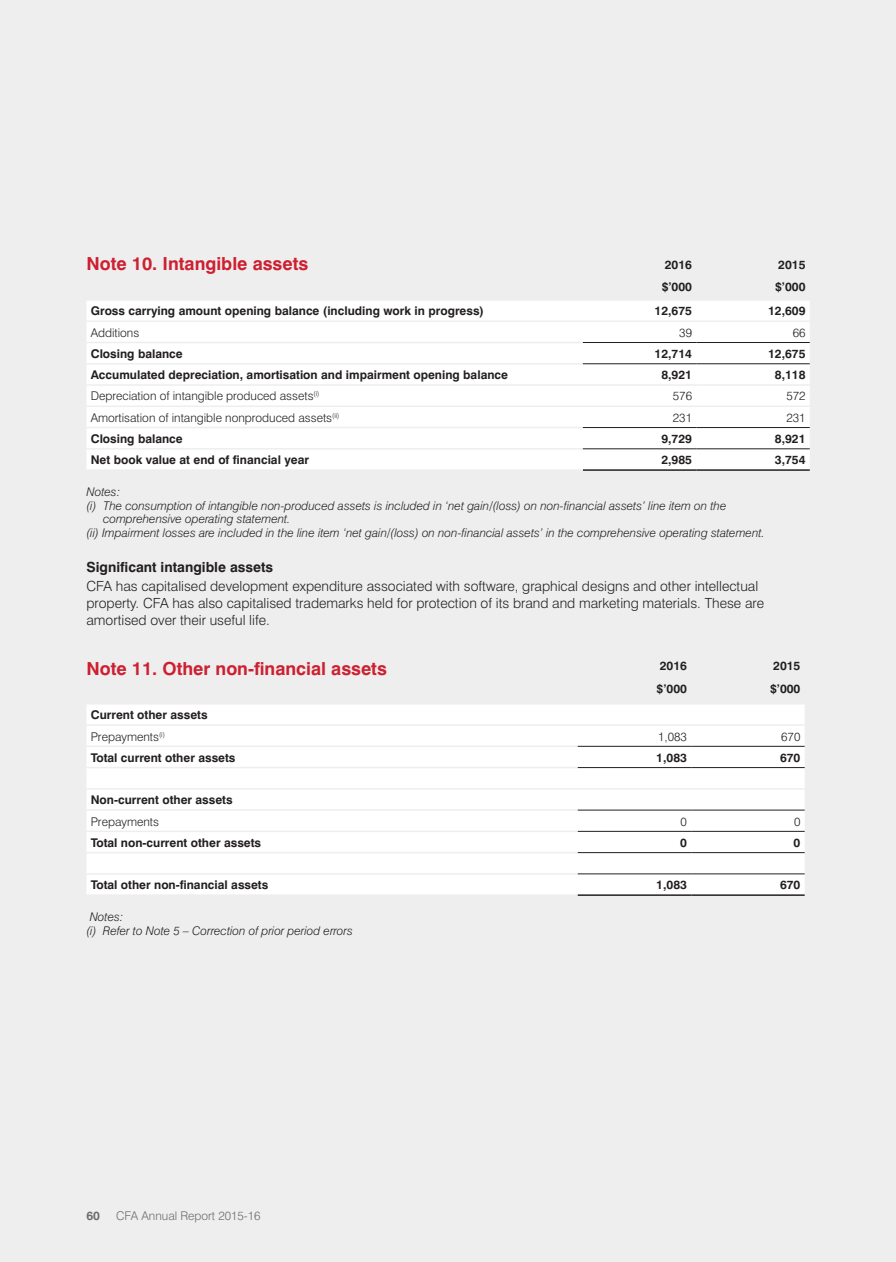
<style>
.page{position:relative;width:896px;height:1262px;background:#fff}
.page>*{position:absolute;margin:0;border:0;box-sizing:border-box;transform-origin:0 0}
.t1{font:700 18px "Swiss 721 BT";color:#cd2030}
.t2{font:300 13.95px/16.8px "Swiss 721 BT";color:#231f20}
.t3{font:700 13.95px "Swiss 721 BT";color:#231f20}
.t4{font:700 12px/21.3px "Swiss 721 BT";color:#231f20}
.t5{font:italic 300 12px/13.5px "Swiss 721 BT";color:#231f20}
.t6{font:300 12px "Swiss 721 BT";color:#231f20}
.t7{font:300 12px "Swiss 721 BT";color:#6c6d70}
.t8{font:700 12px "Swiss 721 BT";color:#6c6d70}
.s1{font-weight:300}
</style>
<div class="page">
<div style="left:0;top:0;width:895px;height:1262px;background:#eeeeef"></div>
<div style="left:87px;top:301px;width:722px;height:168px;background:#fff"></div>
<hr style="left:86px;top:320px;width:496px;height:2px;background:#eeeeef">
<hr style="left:582px;top:320px;width:114px;height:2px;background:#eeeeef">
<hr style="left:696px;top:320px;width:113px;height:2px;background:#eeeeef">
<hr style="left:86px;top:384px;width:496px;height:2px;background:#eeeeef">
<hr style="left:582px;top:384px;width:114px;height:2px;background:#eeeeef">
<hr style="left:696px;top:384px;width:113px;height:2px;background:#eeeeef">
<hr style="left:86px;top:406px;width:496px;height:1px;background:#eeeeef">
<hr style="left:582px;top:406px;width:114px;height:1px;background:#eeeeef">
<hr style="left:696px;top:406px;width:113px;height:1px;background:#eeeeef">
<hr style="left:86px;top:342px;width:496px;height:1px;background:#eeeeef">
<hr style="left:86px;top:363px;width:496px;height:2px;background:#eeeeef">
<hr style="left:582px;top:342px;width:114px;height:1px;background:#231f20">
<hr style="left:696px;top:342px;width:113px;height:1px;background:#231f20">
<hr style="left:582px;top:363px;width:114px;height:1px;background:#231f20">
<hr style="left:696px;top:363px;width:113px;height:1px;background:#231f20">
<hr style="left:86px;top:427px;width:496px;height:1px;background:#eeeeef">
<hr style="left:582px;top:427px;width:114px;height:1px;background:#231f20">
<hr style="left:696px;top:427px;width:113px;height:1px;background:#231f20">
<hr style="left:86px;top:448px;width:496px;height:2px;background:#eeeeef">
<hr style="left:582px;top:448px;width:114px;height:1px;background:#231f20">
<hr style="left:696px;top:448px;width:113px;height:1px;background:#231f20">
<hr style="left:582px;top:469px;width:114px;height:2px;background:#231f20">
<hr style="left:696px;top:469px;width:113px;height:2px;background:#231f20">
<div style="left:87px;top:705px;width:717px;height:189px;background:#fff"></div>
<hr style="left:86px;top:724px;width:491px;height:2px;background:#eeeeef">
<hr style="left:577px;top:724px;width:114px;height:2px;background:#eeeeef">
<hr style="left:691px;top:724px;width:113px;height:2px;background:#eeeeef">
<hr style="left:86px;top:746px;width:491px;height:1px;background:#eeeeef">
<hr style="left:86px;top:767px;width:491px;height:1px;background:#eeeeef">
<hr style="left:86px;top:788px;width:491px;height:2px;background:#eeeeef">
<hr style="left:577px;top:788px;width:114px;height:2px;background:#eeeeef">
<hr style="left:691px;top:788px;width:113px;height:2px;background:#eeeeef">
<hr style="left:86px;top:809px;width:491px;height:2px;background:#eeeeef">
<hr style="left:86px;top:831px;width:491px;height:1px;background:#eeeeef">
<hr style="left:86px;top:852px;width:491px;height:1px;background:#eeeeef">
<hr style="left:86px;top:873px;width:491px;height:2px;background:#eeeeef">
<hr style="left:577px;top:831px;width:114px;height:1px;background:#231f20">
<hr style="left:691px;top:831px;width:113px;height:1px;background:#231f20">
<hr style="left:577px;top:746px;width:114px;height:1px;background:#231f20">
<hr style="left:691px;top:746px;width:113px;height:1px;background:#231f20">
<hr style="left:577px;top:767px;width:114px;height:1px;background:#231f20">
<hr style="left:691px;top:767px;width:113px;height:1px;background:#231f20">
<hr style="left:577px;top:810px;width:114px;height:1px;background:#231f20">
<hr style="left:691px;top:810px;width:113px;height:1px;background:#231f20">
<hr style="left:577px;top:852px;width:114px;height:1px;background:#231f20">
<hr style="left:691px;top:852px;width:113px;height:1px;background:#231f20">
<hr style="left:577px;top:873px;width:114px;height:1px;background:#231f20">
<hr style="left:691px;top:873px;width:113px;height:1px;background:#231f20">
<hr style="left:577px;top:894px;width:114px;height:2px;background:#231f20">
<hr style="left:691px;top:894px;width:113px;height:2px;background:#231f20">
<h1 class="t1" style="left:86px;top:252px;width:223px">Note 10. Intangible assets</h1>
<p class="t4" style="left:664px;top:254px;width:29px">2016</p>
<p class="t4" style="left:778px;top:254px;width:29px">2015</p>
<p class="t4" style="left:661px;top:276px;width:32px">$’000</p>
<p class="t4" style="left:775px;top:276px;width:32px">$’000</p>
<p class="t4" style="left:91px;top:300px;width:395px">Gross carrying amount opening balance (including work in progress)</p>
<p class="t4" style="left:654px;top:300px;width:39px">12,675</p>
<p class="t4" style="left:768px;top:300px;width:39px">12,609</p>
<p class="t6" style="left:91px;top:325px;width:50px">Additions</p>
<p class="t6" style="left:679px;top:325px;width:14px">39</p>
<p class="t6" style="left:792px;top:325px;width:14px">66</p>
<p class="t4" style="left:91px;top:343px;width:93px">Closing balance</p>
<p class="t4" style="left:654px;top:343px;width:39px">12,714</p>
<p class="t4" style="left:768px;top:343px;width:39px">12,675</p>
<p class="t4" style="left:91px;top:364px;width:419px">Accumulated depreciation, amortisation and impairment opening balance</p>
<p class="t4" style="left:661px;top:364px;width:32px">8,921</p>
<p class="t4" style="left:774px;top:364px;width:32px">8,118</p>
<p class="t6" style="left:91px;top:389px;width:230px">Depreciation of intangible produced assets<sup>(i)</sup></p>
<p class="t6" style="left:672px;top:389px;width:21px">576</p>
<p class="t6" style="left:786px;top:389px;width:21px">572</p>
<p class="t6" style="left:91px;top:410px;width:250px">Amortisation of intangible nonproduced assets<sup>(ii)</sup></p>
<p class="t6" style="left:672px;top:410px;width:21px">231</p>
<p class="t6" style="left:786px;top:410px;width:21px">231</p>
<p class="t4" style="left:91px;top:428px;width:93px">Closing balance</p>
<p class="t4" style="left:661px;top:428px;width:32px">9,729</p>
<p class="t4" style="left:774px;top:428px;width:32px">8,921</p>
<p class="t4" style="left:91px;top:449px;width:220px">Net book value at end of financial year</p>
<p class="t4" style="left:661px;top:449px;width:32px">2,985</p>
<p class="t4" style="left:774px;top:449px;width:32px">3,754</p>
<p class="t5" style="left:86px;top:485px;width:35px">Notes:</p>
<p class="t5" style="left:86px;top:499px;width:641px">(i) The consumption of intangible non-produced assets is included in ‘net gain/(loss) on non-financial assets’ line item on the</p>
<p class="t5" style="left:103px;top:512px;width:189px">comprehensive operating statement.</p>
<p class="t5" style="left:86px;top:526px;width:679px">(ii) Impairment losses are included in the line item ‘net gain/(loss) on non-financial assets’ in the comprehensive operating statement.</p>
<p class="t3" style="left:86px;top:559px;width:188px">Significant intangible assets</p>
<p class="t2" style="left:86px;top:578px;width:679px">CFA has capitalised development expenditure associated with software, graphical designs and other intellectual property. CFA has also capitalised trademarks held for protection of its brand and marketing materials. These are amortised over their useful life.</p>
<h1 class="t1" style="left:86px;top:658px;width:302px">Note 11. Other non-financial assets</h1>
<p class="t4" style="left:659px;top:655px;width:29px">2016</p>
<p class="t4" style="left:773px;top:655px;width:29px">2015</p>
<p class="t4" style="left:656px;top:678px;width:32px">$’000</p>
<p class="t4" style="left:770px;top:678px;width:32px">$’000</p>
<p class="t4" style="left:91px;top:704px;width:118px">Current other assets<br><span class="s1">Prepayments</span><sup>(i)</sup></p>
<p class="t6" style="left:658px;top:729px;width:30px">1,083</p>
<p class="t6" style="left:781px;top:729px;width:21px">670</p>
<p class="t4" style="left:91px;top:747px;width:146px">Total current other assets</p>
<p class="t4" style="left:656px;top:747px;width:32px">1,083</p>
<p class="t4" style="left:780px;top:747px;width:22px">670</p>
<p class="t4" style="left:91px;top:789px;width:143px">Non-current other assets</p>
<p class="t6" style="left:91px;top:814px;width:70px">Prepayments</p>
<p class="t6" style="left:680px;top:814px;width:8px">0</p>
<p class="t6" style="left:794px;top:814px;width:8px">0</p>
<p class="t4" style="left:91px;top:832px;width:172px">Total non-current other assets</p>
<p class="t4" style="left:680px;top:832px;width:8px">0</p>
<p class="t4" style="left:793px;top:832px;width:8px">0</p>
<p class="t4" style="left:91px;top:874px;width:179px">Total other non-financial assets</p>
<p class="t4" style="left:656px;top:874px;width:32px">1,083</p>
<p class="t4" style="left:780px;top:874px;width:22px">670</p>
<p class="t5" style="left:86px;top:910px;width:268px">Notes:<br>(i) Refer to Note 5 – Correction of prior period errors</p>
<p class="t8" style="left:86px;top:1209px;width:15px">60</p>
<p class="t7" style="left:116px;top:1209px;width:146px">CFA Annual Report 2015-16</p>
</div>
